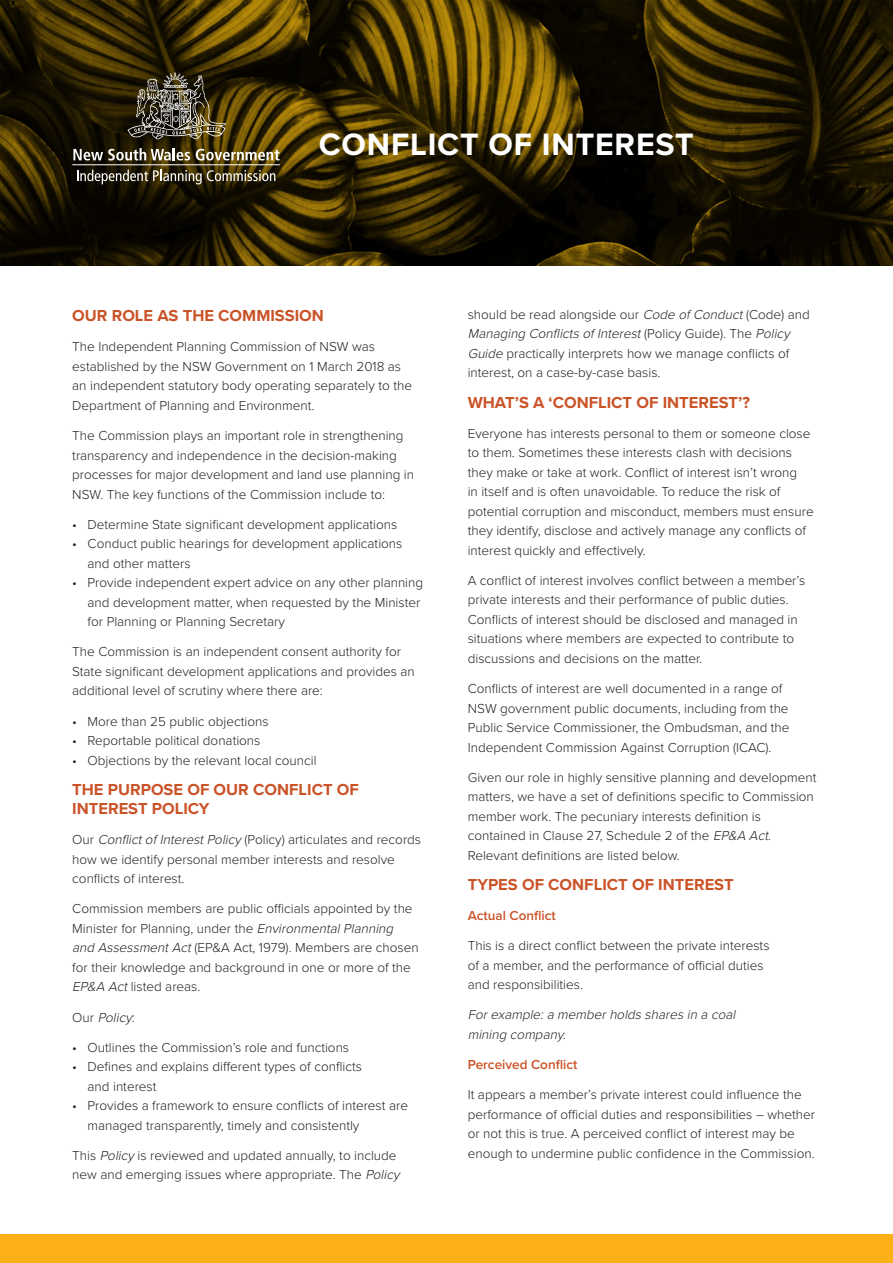
<style>
.page{position:relative;width:893px;height:1263px;background:#fff}
.page>*{position:absolute;margin:0;border:0;box-sizing:border-box;transform-origin:0 0}
.t1{font:700 32.1px "Proxima Nova";letter-spacing:.025em;color:#fff}
.Body{font:700 16.5px/19.5px "Proxima Nova";color:#ca5328}
.Body-2{font:300 13.5px/19.5px "Proxima Nova";color:#231f20}
.Body-3{font:italic 300 13.5px/19.5px "Proxima Nova";color:#231f20}
.Body-4{font:600 13.5px "Proxima Nova";color:#ca5328}
.s1{font-style:italic}
.s2{font-style:normal}
</style>
<div class="page">
<div style="left:0;top:1234px;width:893px;height:29px;background:#fbb017"></div>
<svg style="left:0;top:0;width:893px;height:266px;background:#2d2202"></svg>
<svg style="left:128px;top:72px;width:98px;height:68px;background:#524a35"></svg>
<svg style="left:73px;top:148px;width:117px;height:13px"></svg>
<svg style="left:196px;top:149px;width:83px;height:12px"></svg>
<svg style="left:77px;top:170px;width:198px;height:14px;background:#58513e"></svg>
<hr style="left:72px;top:164px;width:208px;height:1px;background:#fff">
<p class="t1" style="left:319px;top:120px;width:377px">CONFLICT OF INTEREST</p>
<p class="Body" style="left:72px;top:306px;width:253px">OUR ROLE AS THE COMMISSION</p>
<p class="Body-2" style="left:72px;top:336px;width:341px">The Independent Planning Commission of NSW was established by the NSW Government on 1 March 2018 as an independent statutory body operating separately to the Department of Planning and Environment.</p>
<p class="Body-2" style="left:72px;top:425px;width:343px">The Commission plays an important role in strengthening transparency and independence in the decision-making processes for major development and land use planning in NSW. The key functions of the Commission include to:</p>
<p class="Body-2" style="left:72px;top:514px;width:327px">• Determine State significant development applications</p>
<p class="Body-2" style="left:88px;top:533px;width:316px;text-indent:-15px">• Conduct public hearings for development applications and other matters</p>
<p class="Body-2" style="left:88px;top:572px;width:337px;text-indent:-15px">• Provide independent expert advice on any other planning and development matter, when requested by the Minister for Planning or Planning Secretary</p>
<p class="Body-2" style="left:72px;top:641px;width:344px">The Commission is an independent consent authority for<br>State significant development applications and provides an additional level of scrutiny where there are:</p>
<p class="Body-2" style="left:72px;top:710px;width:198px">• More than 25 public objections</p>
<p class="Body-2" style="left:72px;top:730px;width:190px">• Reportable political donations</p>
<p class="Body-2" style="left:72px;top:749px;width:246px">• Objections by the relevant local council</p>
<p class="Body" style="left:72px;top:779px;width:288px">THE PURPOSE OF OUR CONFLICT OF<br>INTEREST POLICY</p>
<p class="Body-2" style="left:72px;top:829px;width:350px">Our <span class="s1">ConflictofInterestPolicy</span>(Policy) articulates and records how we identify personal member interests and resolve conflicts of interest.</p>
<p class="Body-2" style="left:72px;top:898px;width:348px">Commission members are public officials appointed by the Minister for Planning, under the <span class="s1">EnvironmentalPlanning and AssessmentAct</span>(EP&amp;A Act, 1979). Members are chosen for their knowledge and background in one or more of the <span class="s1">EP&amp;A Act</span>listed areas.</p>
<p class="Body-3" style="left:72px;top:1006px;width:65px"><span class="s2">O u r</span> Policy<span class="s2">:</span></p>
<p class="Body-2" style="left:72px;top:1037px;width:278px">• Outlines the Commission’s role and functions</p>
<p class="Body-2" style="left:88px;top:1056px;width:276px;text-indent:-15px">• Defines and explains different types of conflicts and interest</p>
<p class="Body-2" style="left:88px;top:1095px;width:322px;text-indent:-15px">• Provides a framework to ensure conflicts of interest are managed transparently, timely and consistently</p>
<p class="Body-2" style="left:72px;top:1145px;width:332px">This <span class="s1">Policy</span>is reviewed and updated annually, to include new and emerging issues where appropriate. The <span class="s1">Policy</span></p>
<p class="Body-2" style="left:468px;top:304px;width:344px">should be read alongside our <span class="s1">Code ofConduct</span>(Code) and <span class="s1">Managing ConflictsofInterest</span>( P o l i cy G u i d e ) . T h e <span class="s1">Policy Guide</span> practically interprets how we manage conflicts of interest, on a case-by-case basis.</p>
<p class="Body" style="left:468px;top:392px;width:284px">WHAT’S A ‘CONFLICT OF INTEREST’?</p>
<p class="Body-2" style="left:468px;top:423px;width:347px">Everyone has interests personal to them or someone close to them. Sometimes these interests clash with decisions they make or take at work. Conflict of interest isn’t wrong<br>in itself and is often unavoidable. To reduce the risk of potential corruption and misconduct, members must ensure they identify, disclose and actively manage any conflicts of interest quickly and effectively.</p>
<p class="Body-2" style="left:468px;top:570px;width:339px">A conflict of interest involves conflict between a member’s private interests and their performance of public duties.<br>Conflicts of interest should be disclosed and managed in situations where members are expected to contribute to discussions and decisions on the matter.</p>
<p class="Body-2" style="left:468px;top:678px;width:323px">Conflicts of interest are well documented in a range of NSW government public documents, including from the Public Service Commissioner, the Ombudsman, and the Independent Commission Against Corruption (ICAC).</p>
<p class="Body-2" style="left:468px;top:767px;width:350px">Given our role in highly sensitive planning and development matters, we have a set of definitions specific to Commission member work. The pecuniary interests definition is contained in Clause 27, Schedule 2 of the <span class="s1">EP&amp;A Act</span>.<br>Relevant definitions are listed below.</p>
<p class="Body" style="left:468px;top:874px;width:267px">TYPES OF CONFLICT OF INTEREST</p>
<p class="Body-4" style="left:468px;top:905px;width:89px">Actual Conflict</p>
<p class="Body-2" style="left:468px;top:935px;width:303px">This is a direct conflict between the private interests of a member, and the performance of official duties and responsibilities.</p>
<p class="Body-3" style="left:468px;top:1004px;width:273px">Forexample:a memberholdssharesin a coal mining company.</p>
<p class="Body-4" style="left:468px;top:1054px;width:111px">Perceived Conflict</p>
<p class="Body-2" style="left:468px;top:1084px;width:349px">It appears a member’s private interest could influence the performance of official duties and responsibilities – whether or not this is true. A perceived conflict of interest may be enough to undermine public confidence in the Commission.</p>
</div>
